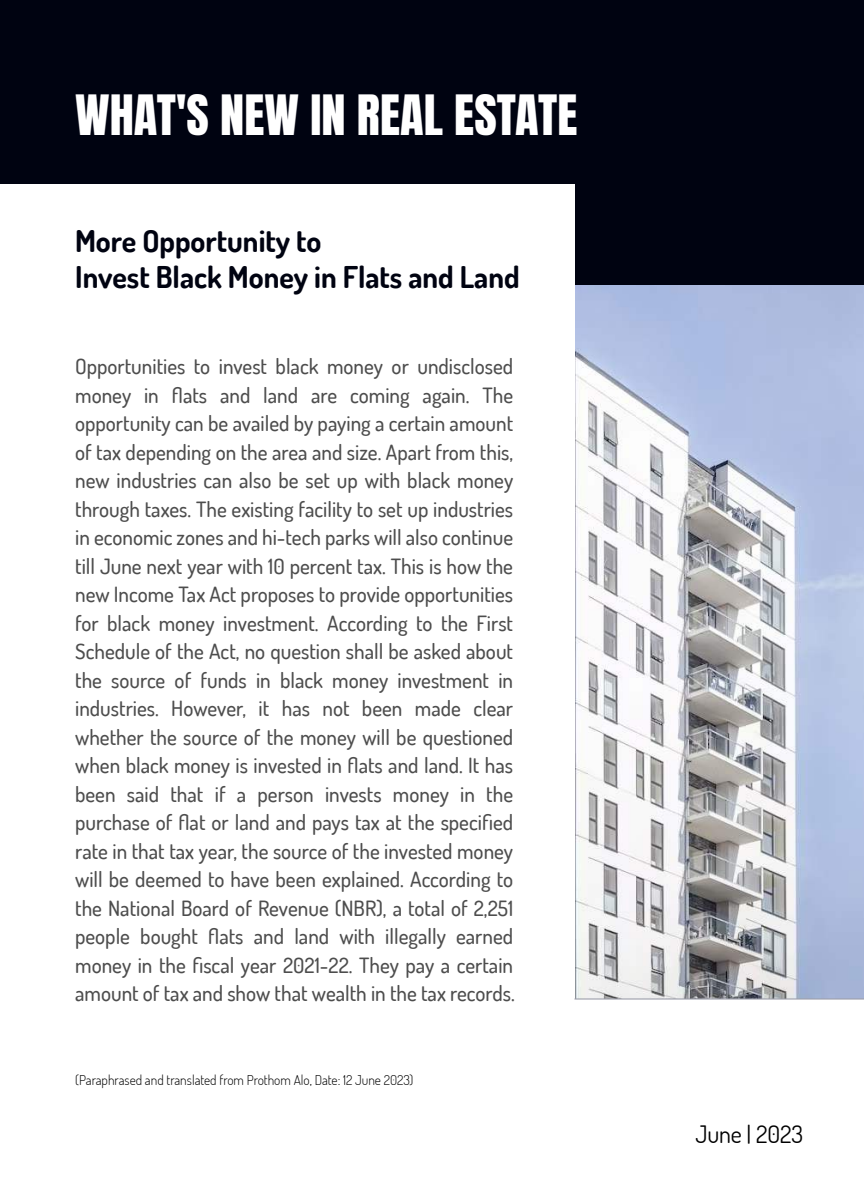
<style>
.page{position:relative;width:864px;height:1188px;background:#fff}
.page>*{position:absolute;margin:0;border:0;box-sizing:border-box;transform-origin:0 0}
.t1{font:46.35px "Anton";color:#fff;scale:1.05 1}
.t2{font:700 30px/36px "Dosis";color:#000311}
.t3{font:24px "Dosis";letter-spacing:-.005em;color:#000}
.t4{font:500 21px/28.5px "Dosis";color:#4d4d4d;text-align:justify}
.t5{font:300 13.5px "Dosis";color:#000}
</style>
<div class="page">
<img style="left:575px;top:285px;width:289px;height:713px">
<div style="left:0;top:0;width:864px;height:285px;background:#000311"></div>
<div style="left:0;top:184px;width:575px;height:828px;background:#fff"></div>
<hr style="left:575px;top:998px;width:289px;height:2px;background:#9d9fab">
<h1 class="t1" style="left:75px;top:92px;width:480px">WHAT'S NEW IN REAL ESTATE</h1>
<h2 class="t2" style="left:75px;top:226px;width:446px">More Opportunity to<br>Invest Black Money in Flats and Land</h2>
<p class="t4" style="left:75px;top:355px;width:441px">Opportunities to invest black money or undisclosed money in flats and land are coming again. The opportunity can be availed by paying a certain amount of tax depending on the area and size. Apart from this, new industries can also be set up with black money through taxes. The existing facility to set up industries in economic zones and hi-tech parks will also continue till June next year with 10 percent tax. This is how the new Income Tax Act proposes to provide opportunities for black money investment. According to the First Schedule of the Act, no question shall be asked about the source of funds in black money investment in industries. However, it has not been made clear whether the source of the money will be questioned when black money is invested in flats and land. It has been said that if a person invests money in the purchase of flat or land and pays tax at the specified rate in that tax year, the source of the invested money will be deemed to have been explained. According to the National Board of Revenue (NBR), a total of 2,251 people bought flats and land with illegally earned money in the fiscal year 2021-22. They pay a certain amount of tax and show that wealth in the tax records.</p>
<p class="t5" style="left:75px;top:1075px;width:340px">(Paraphrased and translated from Prothom Alo, Date: 12 June 2023)</p>
<p class="t3" style="left:695px;top:1120px;width:109px">June | 2023</p>
</div>
